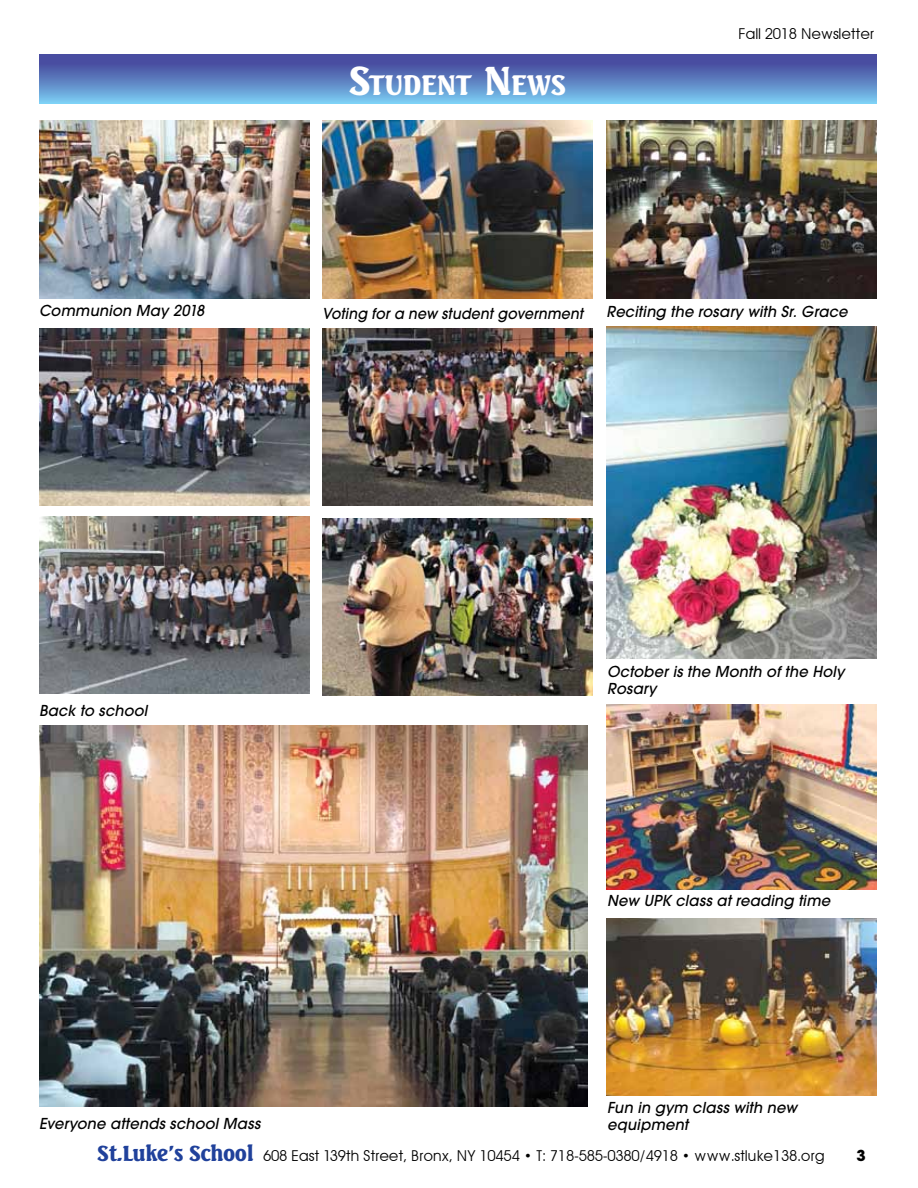
<style>
.page{position:relative;width:918px;height:1188px;background:#fff}
.page>*{position:absolute;margin:0;border:0;box-sizing:border-box;transform-origin:0 0}
.t1{font:800 27.3px "Seagull BT";letter-spacing:-.005em;color:#fff}
.t2{font:italic 500 15px/16.5px "Avant Garde";letter-spacing:.015em;color:#000}
.t3{font:15px "Avant Garde";letter-spacing:-.02em;color:#000}
.t4{font:italic 500 15px "Avant Garde";letter-spacing:.015em;color:#000;scale:.94 1}
.t5{font:700 15px "Avant Garde";color:#000}
.s1{font-size:39px}
.s2{font-family:"Seagull BT";font-weight:800;font-size:21px;color:#20419b}
</style>
<div class="page">
<svg style="left:39px;top:54px;width:837px;height:50px;background:#5d80c1"></svg>
<img style="left:39px;top:121px;width:270px;height:177px">
<img style="left:322px;top:121px;width:270px;height:177px">
<img style="left:39px;top:328px;width:270px;height:177px">
<img style="left:322px;top:328px;width:270px;height:177px">
<img style="left:39px;top:516px;width:270px;height:177px">
<img style="left:322px;top:518px;width:270px;height:178px">
<img style="left:606px;top:121px;width:270px;height:177px">
<img style="left:606px;top:326px;width:270px;height:333px">
<img style="left:606px;top:918px;width:270px;height:177px">
<img style="left:39px;top:726px;width:548px;height:381px">
<img style="left:606px;top:704px;width:270px;height:186px">
<h1 class="t1" style="left:349px;top:67px;width:219px"><span class="s1">S</span>TUDENT <span class="s1">N</span>EWS</h1>
<p class="t3" style="left:739px;top:24px;width:137px">Fall 2018 Newsletter</p>
<p class="t2" style="left:39px;top:303px;width:167px">Communion May 2018</p>
<p class="t4" style="left:322px;top:304px;width:279px">Voting for a new student government</p>
<p class="t2" style="left:607px;top:303px;width:242px">Reciting the rosary with Sr. Grace</p>
<p class="t2" style="left:39px;top:702px;width:110px">Back to school</p>
<p class="t2" style="left:39px;top:1115px;width:223px">Everyone attends school Mass</p>
<p class="t2" style="left:607px;top:663px;width:239px">October is the Month of the Holy<br>Rosary</p>
<p class="t2" style="left:607px;top:892px;width:225px">New UPK class at reading time</p>
<p class="t2" style="left:607px;top:1100px;width:191px">Fun in gym class with new equipment</p>
<p class="t3" style="left:97px;top:1146px;width:729px"><span class="s2">St.Luke’s School</span> 608 East 139th Street, Bronx, NY 10454 • T: 718-585-0380/4918 • www.stluke138.org</p>
<p class="t5" style="left:856px;top:1146px;width:11px">3</p>
</div>
